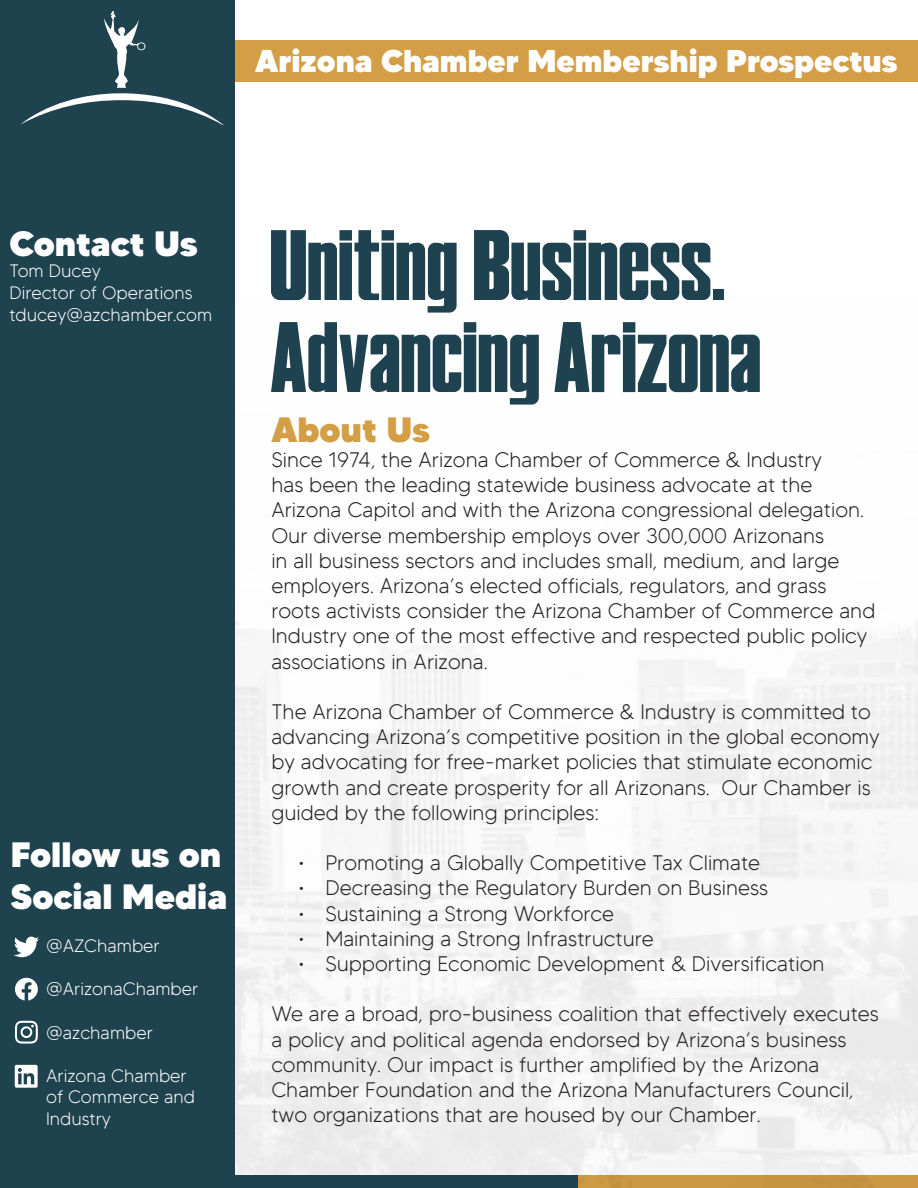
<style>
.page{position:relative;width:918px;height:1188px;background:#fff}
.page>*{position:absolute;margin:0;border:0;box-sizing:border-box;transform-origin:0 0}
.Paragraph_Style_1{font:99.9px "LEMANSCLASSIC Regular";color:#1e424f}
.Paragraph_Style_2{font:900 35.25px/42.3px "MADETOMMY";color:#fff}
.Paragraph_Style_1-2{font:900 35.25px "MADETOMMY";color:#d39e46}
.t1{font:900 31.5px "MADETOMMY";color:#fff}
.t2{font:300 21px/25.2px "MADETOMMY";color:#231f20}
.t3{font:300 18px/21.6px "MADETOMMY";color:#fff}
</style>
<div class="page">
<div style="left:234px;top:41px;width:684px;height:41px;background:#d39e46"></div>
<img style="left:234px;top:301px;width:684px;height:874px">
<div style="left:0;top:0;width:234px;height:1188px;background:#1f424f"></div>
<svg style="left:21px;top:11px;width:202px;height:114px"></svg>
<div style="left:234px;top:1175px;width:344px;height:13px;background:#1e424f"></div>
<div style="left:578px;top:1175px;width:340px;height:13px;background:#ca9742"></div>
<svg style="left:15px;top:978px;width:23px;height:23px"></svg>
<svg style="left:14px;top:937px;width:25px;height:20px"></svg>
<svg style="left:15px;top:1021px;width:23px;height:23px"></svg>
<svg style="left:15px;top:1065px;width:23px;height:23px"></svg>
<p class="t1" style="left:255px;top:41px;width:644px">Arizona Chamber Membership Prospectus</p>
<p class="Paragraph_Style_2" style="left:9px;top:222px;width:190px">Contact Us</p>
<p class="t3" style="left:9px;top:260px;width:93px">Tom Ducey</p>
<p class="t3" style="left:9px;top:282px;width:185px">Director of Operations</p>
<p class="t3" style="left:9px;top:303px;width:205px">tducey@azchamber.com</p>
<p class="Paragraph_Style_2" style="left:11px;top:833px;width:218px">Follow us on<br>Social Media</p>
<p class="t3" style="left:46px;top:935px;width:115px">@AZChamber</p>
<p class="t3" style="left:46px;top:978px;width:154px">@ArizonaChamber</p>
<p class="t3" style="left:46px;top:1021px;width:108px">@azchamber</p>
<p class="t3" style="left:46px;top:1065px;width:150px">Arizona Chamber of Commerce and<br>Industry</p>
<p class="Paragraph_Style_1" style="left:270px;top:232px;width:457px">Uniting Business.</p>
<p class="Paragraph_Style_1" style="left:270px;top:324px;width:493px">Advancing Arizona</p>
<p class="Paragraph_Style_1-2" style="left:271px;top:408px;width:160px">About Us</p>
<p class="t2" style="left:271px;top:447px;width:606px">Since 1974, the Arizona Chamber of Commerce &amp; Industry<br>has been the leading statewide business advocate at the Arizona Capitol and with the Arizona congressional delegation.<br>Our diverse membership employs over 300,000 Arizonans<br>in all business sectors and includes small, medium, and large employers. Arizona’s elected officials, regulators, and grass roots activists consider the Arizona Chamber of Commerce and Industry one of the most effective and respected public policy associations in Arizona.</p>
<p class="t2" style="left:271px;top:699px;width:610px">The Arizona Chamber of Commerce &amp; Industry is committed to advancing Arizona’s competitive position in the global economy by advocating for free-market policies that stimulate economic growth and create prosperity for all Arizonans. Our Chamber is guided by the following principles:</p>
<p class="t2" style="left:298px;top:850px;width:463px">• Promoting a Globally Competitive Tax Climate</p>
<p class="t2" style="left:298px;top:875px;width:471px">• Decreasing the Regulatory Burden on Business</p>
<p class="t2" style="left:298px;top:901px;width:317px">• Sustaining a Strong Workforce</p>
<p class="t2" style="left:298px;top:926px;width:357px">• Maintaining a Strong Infrastructure</p>
<p class="t2" style="left:298px;top:951px;width:528px">• Supporting Economic Development &amp; Diversification</p>
<p class="t2" style="left:271px;top:1001px;width:609px">We are a broad, pro-business coalition that effectively executes a policy and political agenda endorsed by Arizona’s business community. Our impact is further amplified by the Arizona Chamber Foundation and the Arizona Manufacturers Council, two organizations that are housed by our Chamber.</p>
</div>
